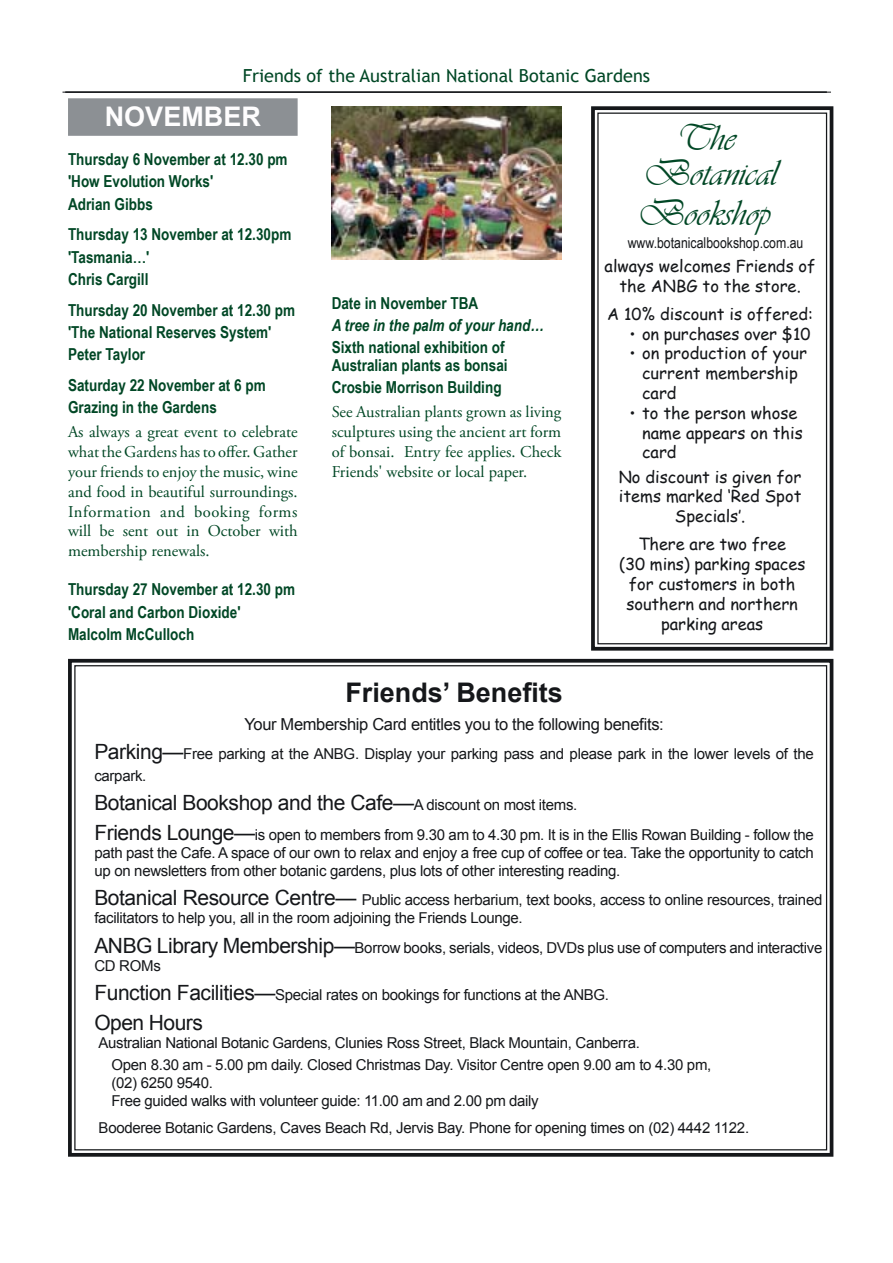
<style>
.page{position:relative;width:893px;height:1263px;background:#fff}
.page>*{position:absolute;margin:0;border:0;box-sizing:border-box;transform-origin:0 0}
.t1{font:37.5px/74.7px "Vivaldii";color:#004725;text-align:center}
.t2{font:700 27px "Arial";color:#15171a}
.t3{font:700 27px "Arial";color:#fefdfe}
.t4{font:21px "Arial";letter-spacing:-.02em;color:#15171a}
.t5{font:18px "Trebuchet MS";color:#004725}
.t6{font:700 16.5px/22.2px "Arial Narrow";color:#004725}
.t7{font:16.5px/19.8px "Adobe Garamond Pro";color:#004725;text-align:justify}
.t8{font:16.5px/19.8px "Comic Sans MS";color:#15171a;text-align:center}
.t9{font:16.5px "Arial";letter-spacing:-.02em;color:#15171a}
.t10{font:italic 700 16.5px "Arial Narrow";color:#004725}
.t11{font:15px/18px "Arial";letter-spacing:-.02em;color:#15171a}
.t12{font:15px "Arial Narrow";color:#15171a}
.s1{font-size:21px}
.s2{font-size:15px}
</style>
<div class="page">
<hr style="left:62px;top:92px;width:769px;height:1px;background:#15171a">
<hr style="left:65px;top:91px;width:762px;height:2px;background:#15171a">
<svg style="left:68px;top:658px;width:766px;height:499px"></svg>
<svg style="left:591px;top:106px;width:243px;height:545px"></svg>
<div style="left:597px;top:113px;width:230px;height:531px;border:1px solid #15171a"></div>
<div style="left:68px;top:98px;width:230px;height:38px;background:#8c9094"></div>
<img style="left:332px;top:106px;width:229px;height:154px">
<p class="t5" style="left:243px;top:65px;width:409px">Friends of the Australian National Botanic Gardens</p>
<h2 class="t3" style="left:105px;top:101px;width:158px">NOVEMBER</h2>
<p class="t6" style="left:68px;top:147px;width:221px">Thursday 6 November at 12.30 pm 'How Evolution Works'<br>Adrian Gibbs</p>
<p class="t6" style="left:68px;top:223px;width:225px">Thursday 13 November at 12.30pm 'Tasmania…'<br>Chris Cargill</p>
<p class="t6" style="left:68px;top:298px;width:229px">Thursday 20 November at 12.30 pm 'The National Reserves System'<br>Peter Taylor</p>
<p class="t6" style="left:68px;top:373px;width:199px">Saturday 22 November at 6 pm<br>Grazing in the Gardens</p>
<p class="t7" style="left:68px;top:423px;width:231px">As always a great event to celebrate what the Gardens has to offer. Gather your friends to enjoy the music, wine and food in beautiful surroundings.<br>Information and booking forms will be sent out in October with membership renewals.</p>
<p class="t6" style="left:68px;top:578px;width:229px">Thursday 27 November at 12.30 pm 'Coral and Carbon Dioxide'<br>Malcolm McCulloch</p>
<p class="t6" style="left:332px;top:291px;width:148px">Date in November TBA</p>
<p class="t10" style="left:332px;top:312px;width:214px">A tree in the palm of your hand…</p>
<p class="t6" style="left:332px;top:337px;width:177px;line-height:18px">Sixth national exhibition of<br>Australian plants as bonsai</p>
<p class="t6" style="left:332px;top:376px;width:171px">Crosbie Morrison Building</p>
<p class="t7" style="left:332px;top:403px;width:231px">See Australian plants grown as living sculptures using the ancient art form of bonsai. Entry fee applies. Check Friends' website or local paper.</p>
<h1 class="t1" style="left:638px;top:101px;width:134px">The<br>Bookshop</h1>
<h1 class="t1" style="left:644px;top:136px;width:134px">Botanical</h1>
<p class="t12" style="left:628px;top:231px;width:177px">www.botanicalbookshop.com.au</p>
<p class="t8" style="left:605px;top:255px;width:213px">always welcomes Friends of the ANBG to the store.</p>
<p class="t8" style="left:607px;top:303px;width:208px">A 10% discount is offered:</p>
<p class="t8" style="left:629px;top:323px;width:183px">• on purchases over $10</p>
<p class="t8" style="left:642px;top:343px;width:166px;text-align:left;text-indent:-13px">• on production of your current membership card</p>
<p class="t8" style="left:642px;top:402px;width:162px;text-align:left;text-indent:-13px">• to the person whose name appears on this card</p>
<p class="t8" style="left:619px;top:466px;width:184px">No discount is given for items marked ‘Red Spot<br>Specials’.</p>
<p class="t8" style="left:619px;top:534px;width:188px">There are two free<br>(30 mins) parking spaces for customers in both southern and northern parking areas</p>
<h2 class="t2" style="left:345px;top:677px;width:219px">Friends’ Benefits</h2>
<p class="t9" style="left:244px;top:715px;width:421px">Your Membership Card entitles you to the following benefits:</p>
<p class="t11" style="left:94px;top:743px;width:721px;line-height:21.6px"><span class="s1">Parking—</span>Free parking at the ANBG. Display your parking pass and please park in the lower levels of the carpark.</p>
<h3 class="t4" style="left:94px;top:791px;width:484px">Botanical Bookshop and the Cafe—<span class="s2">A discount on most items.</span></h3>
<p class="t11" style="left:94px;top:826px;width:721px;text-align:justify"><span class="s1">Friends Lounge—</span>is open to members from 9.30 am to 4.30 pm. It is in the Ellis Rowan Building - follow the path past the Cafe. A space of our own to relax and enjoy a free cup of coffee or tea. Take the opportunity to catch up on newsletters from other botanic gardens, plus lots of other interesting reading.</p>
<p class="t11" style="left:94px;top:891px;width:729px"><span class="s1">Botanical Resource Centre—</span> Public access herbarium, text books, access to online resources, trained facilitators to help you, all in the room adjoining the Friends Lounge.</p>
<p class="t11" style="left:94px;top:938px;width:729px"><span class="s1">ANBG Library Membership—</span>Borrow books, serials, videos, DVDs plus use of computers and interactive<br>CD ROMs</p>
<p class="t11" style="left:94px;top:986px;width:516px"><span class="s1">Function Facilities—</span>Special rates on bookings for functions at the ANBG.</p>
<h3 class="t4" style="left:94px;top:1010px;width:110px">Open Hours</h3>
<p class="t11" style="left:111px;top:1031px;width:601px;line-height:22.2px;text-indent:-13px">Australian National Botanic Gardens, Clunies Ross Street, Black Mountain, Canberra.<br>Open 8.30 am - 5.00 pm daily. Closed Christmas Day. Visitor Centre open 9.00 am to 4.30 pm,</p>
<p class="t11" style="left:111px;top:1074px;width:429px">(02) 6250 9540.<br>Free guided walks with volunteer guide: 11.00 am and 2.00 pm daily</p>
<p class="t11" style="left:99px;top:1118px;width:652px">Booderee Botanic Gardens, Caves Beach Rd, Jervis Bay. Phone for opening times on (02) 4442 1122.</p>
</div>
